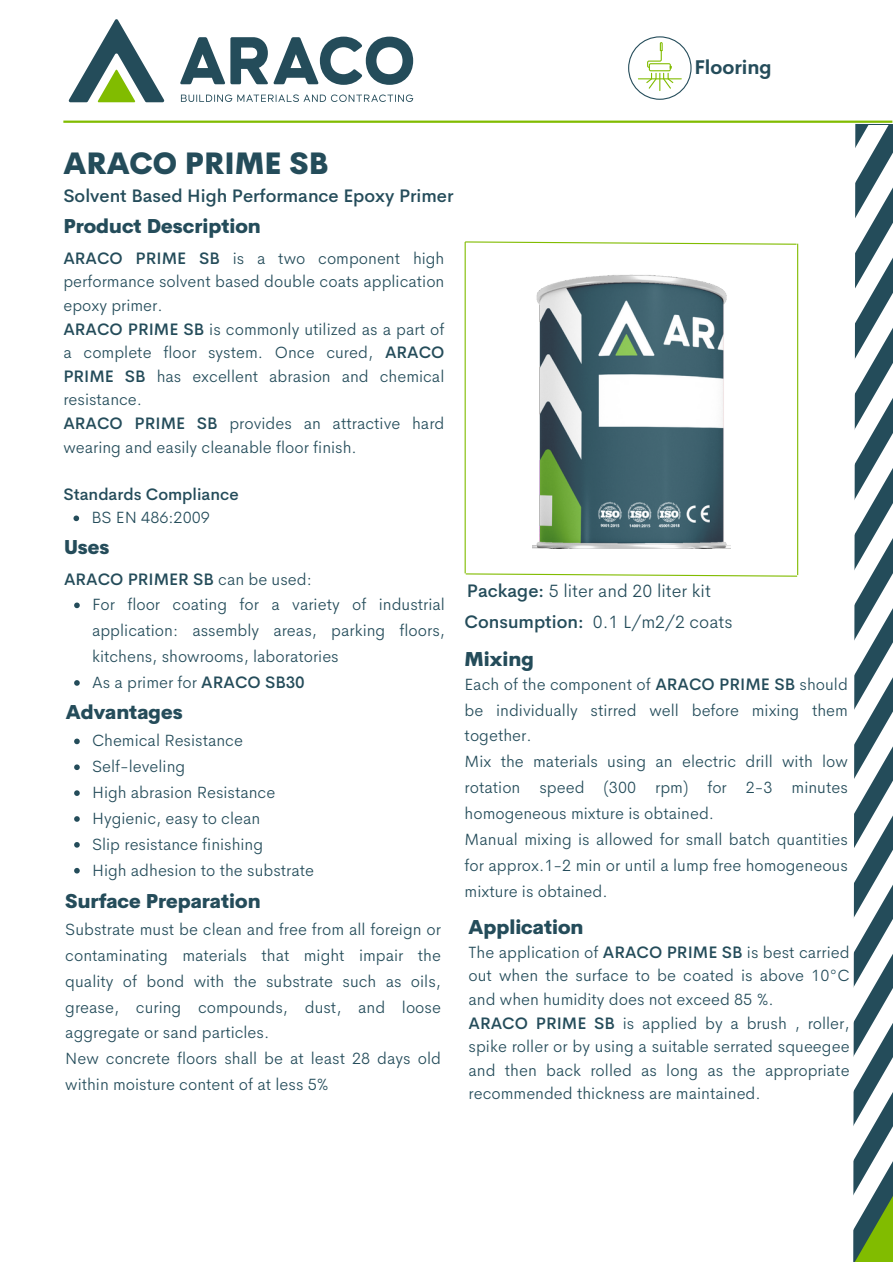
<style>
.page{position:relative;width:893px;height:1263px;background:#fff}
.page>*{position:absolute;margin:0;border:0;box-sizing:border-box;transform-origin:0 0}
.t1{font:800 30px "Cerebri Sans";color:#244c5a}
.t2{font:800 19.5px "Cerebri Sans";color:#244c5a}
.t3{font:700 19.5px "Cerebri Sans";color:#244c5a}
.t4{font:300 18px "Cerebri Sans";color:#244c5a}
.t5{font:500 18px "Cerebri Sans";color:#244c5a}
.t6{font:300 16.5px/25.8px "Cerebri Sans";color:#244c5a;text-align:justify}
.t7{font:500 16.5px "Cerebri Sans";color:#244c5a}
.s1{font-weight:500}
.s2{font-weight:300}
</style>
<div class="page">
<svg style="left:68px;top:19px;width:97px;height:83px"></svg>
<svg style="left:180px;top:37px;width:233px;height:48px"></svg>
<svg style="left:181px;top:94px;width:232px;height:8px"></svg>
<svg style="left:464px;top:572px;width:334px;height:5px"></svg>
<svg style="left:465px;top:241px;width:332px;height:4px"></svg>
<hr style="left:464px;top:242px;width:1px;height:331px;background:#81bc00">
<hr style="left:797px;top:244px;width:1px;height:331px;background:#81bc00">
<hr style="left:63px;top:121px;width:829px;height:2px;background:#81bc00">
<svg style="left:851px;top:120px;width:41px;height:41px"></svg>
<svg style="left:853px;top:161px;width:39px;height:1100px"></svg>
<svg style="left:73px;top:515px;width:6px;height:6px"></svg>
<svg style="left:74px;top:602px;width:6px;height:6px"></svg>
<svg style="left:74px;top:680px;width:6px;height:5px"></svg>
<svg style="left:74px;top:738px;width:6px;height:6px"></svg>
<svg style="left:74px;top:764px;width:6px;height:6px"></svg>
<svg style="left:74px;top:790px;width:6px;height:5px"></svg>
<svg style="left:74px;top:816px;width:6px;height:5px"></svg>
<svg style="left:74px;top:842px;width:6px;height:5px"></svg>
<svg style="left:74px;top:867px;width:6px;height:6px"></svg>
<img style="left:532px;top:274px;width:198px;height:274px">
<svg style="left:628px;top:36px;width:63px;height:64px"></svg>
<hr style="left:638px;top:78px;width:43px;height:1px;background:#81bc00">
<p class="t3" style="left:694px;top:54px;width:79px">Flooring</p>
<p class="t1" style="left:63px;top:144px;width:266px">ARACO PRIME SB</p>
<p class="t5" style="left:63px;top:184px;width:391px">Solvent Based High Performance Epoxy Primer</p>
<p class="t2" style="left:63px;top:214px;width:199px">Product Description</p>
<p class="t6" style="left:63px;top:246px;width:382px;line-height:23.5px"><span class="s1">ARACO PRIME SB</span> is a two component high performance solvent based double coats application epoxy primer.</p>
<p class="t6" style="left:63px;top:317px;width:382px;line-height:23.5px"><span class="s1">ARACO PRIME SB</span> is commonly utilized as a part of a complete floor system. Once cured, <span class="s1">ARACO PRIME SB</span> has excellent abrasion and chemical resistance.</p>
<p class="t6" style="left:63px;top:411px;width:382px;line-height:23.5px"><span class="s1">ARACO PRIME SB</span> provides an attractive hard wearing and easily cleanable floor finish.</p>
<p class="t7" style="left:63px;top:483px;width:177px">Standards Compliance</p>
<p class="t6" style="left:91px;top:504px;width:120px">BS EN 486:2009</p>
<p class="t2" style="left:64px;top:534px;width:47px">Uses</p>
<p class="t7" style="left:64px;top:568px;width:249px">ARACO PRIMER SB <span class="s2">can be used:</span></p>
<p class="t6" style="left:92px;top:591px;width:354px">For floor coating for a variety of industrial application: assembly areas, parking floors, kitchens, showrooms, laboratories</p>
<p class="t6" style="left:92px;top:669px;width:214px">As a primer for <span class="s1">ARACO SB30</span></p>
<p class="t2" style="left:66px;top:699px;width:118px">Advantages</p>
<p class="t6" style="left:92px;top:727px;width:152px">Chemical Resistance</p>
<p class="t6" style="left:92px;top:753px;width:95px">Self-leveling</p>
<p class="t6" style="left:92px;top:779px;width:185px">High abrasion Resistance</p>
<p class="t6" style="left:92px;top:805px;width:170px">Hygienic, easy to clean</p>
<p class="t6" style="left:92px;top:831px;width:172px">Slip resistance finishing</p>
<p class="t6" style="left:92px;top:857px;width:224px">High adhesion to the substrate</p>
<p class="t2" style="left:65px;top:888px;width:197px">Surface Preparation</p>
<p class="t6" style="left:65px;top:916px;width:377px">Substrate must be clean and free from all foreign or contaminating materials that might impair the quality of bond with the substrate such as oils, grease, curing compounds, dust, and loose aggregate or sand particles.</p>
<p class="t6" style="left:65px;top:1045px;width:377px">New concrete floors shall be at least 28 days old within moisture content of at less 5%</p>
<p class="t4" style="left:467px;top:579px;width:245px"><span class="s1">Package:</span> 5 liter and 20 liter kit</p>
<p class="t4" style="left:464px;top:609px;width:269px"><span class="s1">Consumption:</span> 0.1 L/m2/2 coats</p>
<p class="t2" style="left:464px;top:646px;width:71px">Mixing</p>
<p class="t6" style="left:464px;top:671px;width:385px">Each of the component of <span class="s1">ARACO PRIME SB</span> should be individually stirred well before mixing them together.</p>
<p class="t6" style="left:464px;top:748px;width:385px">Mix the materials using an electric drill with low rotation speed (300 rpm) for 2-3 minutes homogeneous mixture is obtained.</p>
<p class="t6" style="left:464px;top:826px;width:385px">Manual mixing is allowed for small batch quantities for approx.1-2 min or until a lump free homogeneous mixture is obtained.</p>
<p class="t2" style="left:468px;top:914px;width:116px">Application</p>
<p class="t6" style="left:468px;top:940px;width:382px;line-height:23.5px">The application of <span class="s1">ARACO PRIME SB</span> is best carried out when the surface to be coated is above 10°C and when humidity does not exceed 85 %.</p>
<p class="t6" style="left:468px;top:1010px;width:382px;line-height:23.5px"><span class="s1">ARACO PRIME SB</span> is applied by a brush , roller, spike roller or by using a suitable serrated squeegee and then back rolled as long as the appropriate recommended thickness are maintained.</p>
</div>
